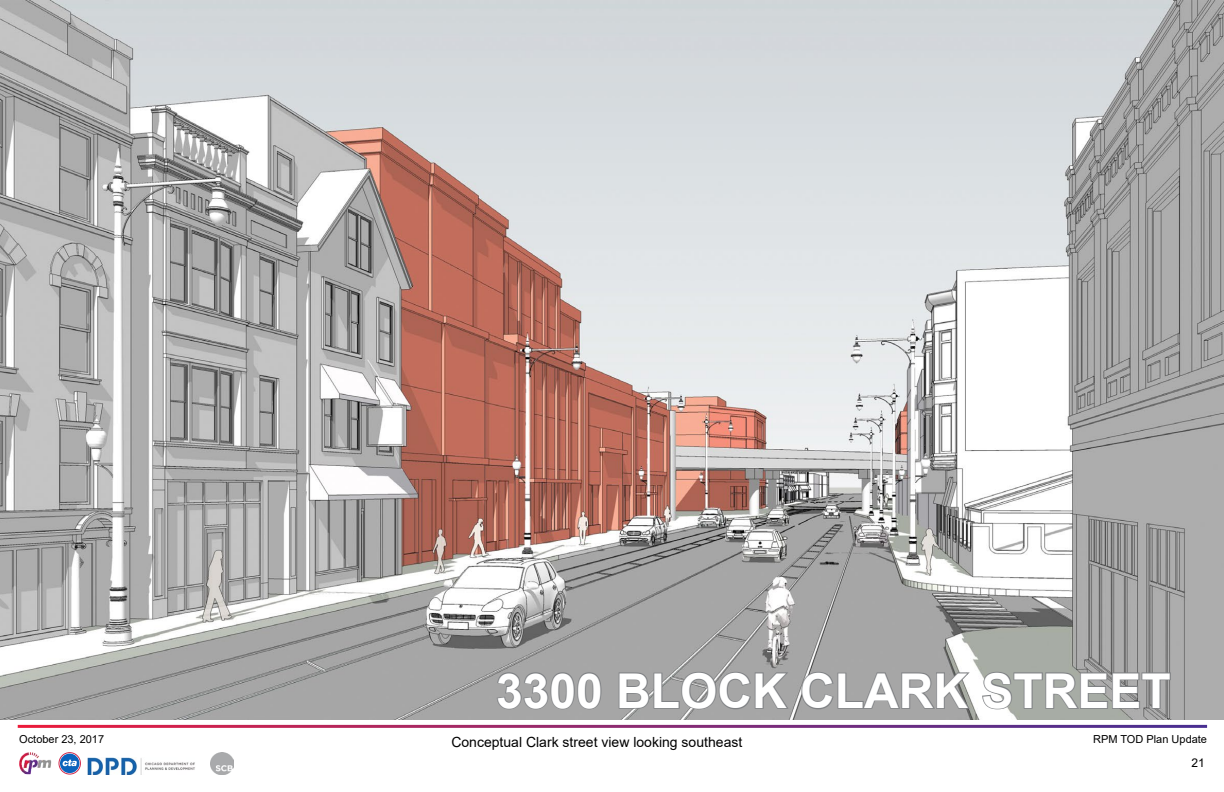
<style>
.page{position:relative;width:1224px;height:792px;background:#fff}
.page>*{position:absolute;margin:0;border:0;box-sizing:border-box;transform-origin:0 0}
.t1{font:700 48px "Arial";color:#fff}
.Figure_Caption{font:14px "Arial";color:#000}
.t2{font:12px "Arial";color:#000101}
.t3{font:11px "Arial";color:#010000}
</style>
<div class="page">
<img style="left:211px;top:752px;width:22px;height:22px">
<div style="left:59px;top:752px;width:22px;height:22px;border:1px solid #ce1f43;border-radius:50%"></div>
<svg style="left:60px;top:754px;width:19px;height:19px"></svg>
<svg style="left:63px;top:760px;width:15px;height:7px"></svg>
<img style="left:19px;top:752px;width:32px;height:22px">
<img style="left:88px;top:758px;width:107px;height:17px">
<img style="left:0;top:0;width:1224px;height:720px">
<svg style="left:496px;top:671px;width:106px;height:39px;background:#9a9b9c"></svg>
<svg style="left:618px;top:671px;width:173px;height:39px;background:#9c9d9d"></svg>
<svg style="left:800px;top:671px;width:172px;height:40px;background:#9e9e9f"></svg>
<svg style="left:981px;top:671px;width:191px;height:40px;background:#9ea19e"></svg>
<h1 class="t1" style="left:496px;top:657px;width:676px">3300 BLOCK CLARK STREET</h1>
<p class="t3" style="left:19px;top:732px;width:86px">October 23, 2017</p>
<p class="Figure_Caption" style="left:451px;top:733px;width:293px">Conceptual Clark street view looking southeast</p>
<p class="t3" style="left:1093px;top:731px;width:115px">RPM TOD Plan Update</p>
<p class="t2" style="left:1192px;top:754px;width:15px">21</p>
</div>
